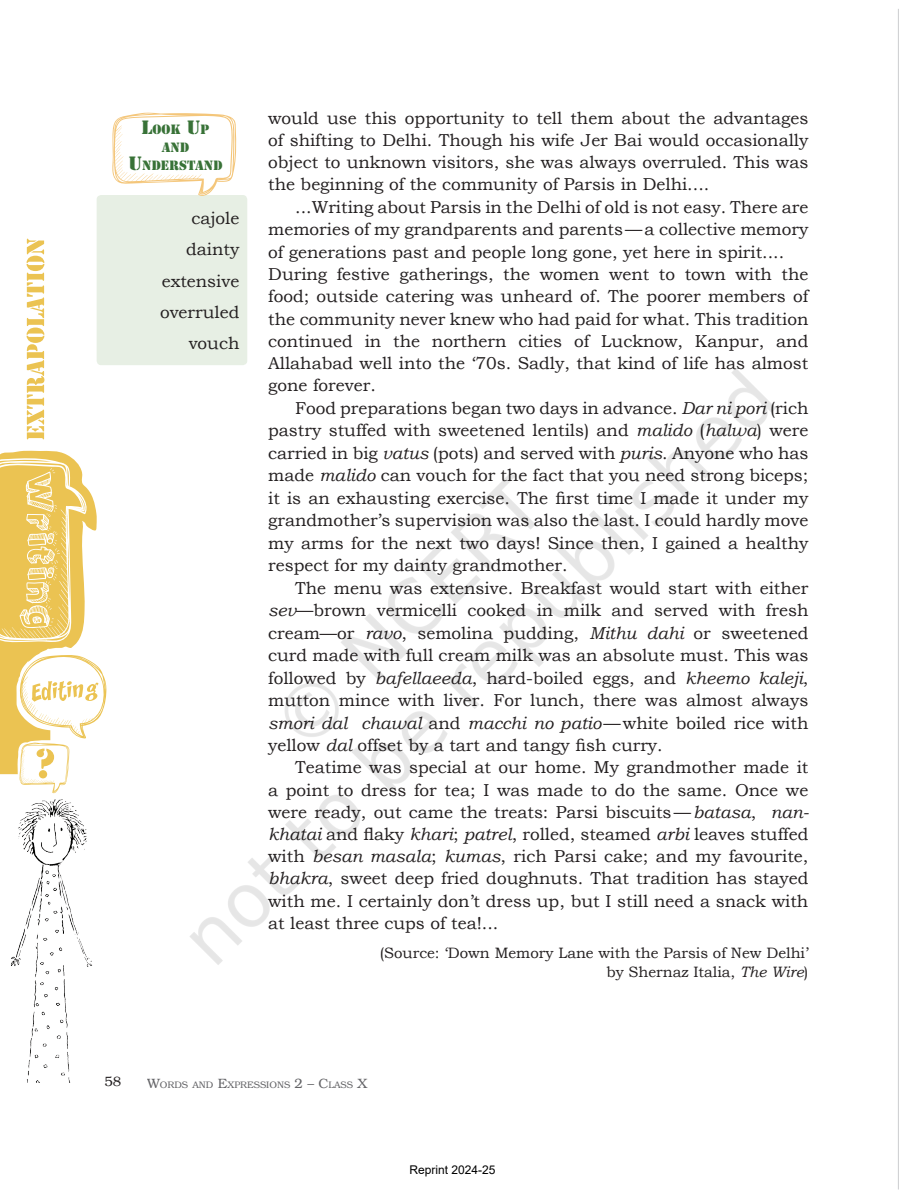
<style>
.page{position:relative;width:903px;height:1191px;background:#fff}
.page>*{position:absolute;margin:0;border:0;box-sizing:border-box;transform-origin:0 0}
.t1{font:17.25px/22.2px "Bookman Old Style";color:#231f20;text-align:justify}
.t2{font:15px/19.5px "Bookman Old Style";color:#231f20;text-align:right}
.t3{font:13.5px "Bookman";color:#231f20}
.t4{font:12.6px/18px "Stencil Std";color:#387237;text-align:center}
.t5{font:12px "Arial";color:#000}
.t6{font:9.45px "Bookman";color:#636366}
.s1{font-size:18px}
.s2{font-style:italic}
.s3{font-size:13.5px}
</style>
<div class="page">
<img style="left:0;top:9px;width:899px;height:1181px">
<img style="left:86px;top:293px;width:707px;height:707px">
<p class="t4" style="left:128px;top:121px;width:96px"><span class="s1">L</span>OOK <span class="s1">U</span>P<br>AND<br><span class="s1">U</span>NDERSTAND</p>
<p class="t1" style="left:160px;top:203px;width:81px;line-height:31.2px;text-align:right">cajole dainty extensive overruled vouch</p>
<p class="t1" style="left:268px;top:107px;width:541px">would use this opportunity to tell them about the advantages of shifting to Delhi. Though his wife Jer Bai would occasionally object to unknown visitors, she was always overruled. This was the beginning of the community of Parsis in Delhi....</p>
<p class="t1" style="left:268px;top:196px;width:541px;text-align:left;text-indent:27px">...Writing about Parsis in the Delhi of old is not easy. There are memories of my grandparents and parents—a collective memory of generations past and people long gone, yet here in spirit....<br>During festive gatherings, the women went to town with the food; outside catering was unheard of. The poorer members of the community never knew who had paid for what. This tradition continued in the northern cities of Lucknow, Kanpur, and Allahabad well into the ‘70s. Sadly, that kind of life has almost gone forever.</p>
<p class="t1" style="left:268px;top:397px;width:541px;text-indent:27px">Food preparations began two days in advance. <span class="s2">Dar ni pori</span> (rich pastry stuffed with sweetened lentils) and <span class="s2">malido</span> (<span class="s2">halwa</span>) were carried in big <span class="s2">vatus</span> (pots) and served with <span class="s2">puris</span>. Anyone who has made <span class="s2">malido</span> can vouch for the fact that you need strong biceps; it is an exhausting exercise. The first time I made it under my grandmother’s supervision was also the last. I could hardly move my arms for the next two days! Since then, I gained a healthy respect for my dainty grandmother.</p>
<p class="t1" style="left:268px;top:576px;width:541px;text-indent:27px">The menu was extensive. Breakfast would start with either <span class="s2">sev</span>—brown vermicelli cooked in milk and served with fresh cream—or <span class="s2">ravo</span>, semolina pudding, <span class="s2">Mithu dahi</span> or sweetened curd made with full cream milk was an absolute must. This was followed by <span class="s2">bafellaeeda</span>, hard-boiled eggs, and <span class="s2">kheemo kaleji</span>, mutton mince with liver. For lunch, there was almost always <span class="s2">smori dal chawal</span> and <span class="s2">macchi no patio</span>—white boiled rice with yellow <span class="s2">dal</span> offset by a tart and tangy fish curry.</p>
<p class="t1" style="left:268px;top:756px;width:542px;text-indent:27px">Teatime was special at our home. My grandmother made it a point to dress for tea; I was made to do the same. Once we were ready, out came the treats: Parsi biscuits—<span class="s2">batasa</span>, <span class="s2">nan&shy;khatai</span> and flaky <span class="s2">khari</span>; <span class="s2">patrel</span>, rolled, steamed <span class="s2">arbi</span> leaves stuffed with <span class="s2">besan masala</span>; <span class="s2">kumas</span>, rich Parsi cake; and my favourite, <span class="s2">bhakra</span>, sweet deep fried doughnuts. That tradition has stayed with me. I certainly don’t dress up, but I still need a snack with at least three cups of tea!...</p>
<p class="t2" style="left:379px;top:943px;width:430px">(Source: ‘Down Memory Lane with the Parsis of New Delhi’ by Shernaz Italia, <span class="s2">The Wire</span>)</p>
<p class="t3" style="left:105px;top:1074px;width:18px">58</p>
<p class="t6" style="left:147px;top:1079px;width:221px"><span class="s3">W</span>ORDS AND <span class="s3">E</span>XPRESSIONS <span class="s3">2 – C</span>LASS <span class="s3">X</span></p>
<p class="t5" style="left:409px;top:1162px;width:88px">Reprint 2024-25</p>
</div>
